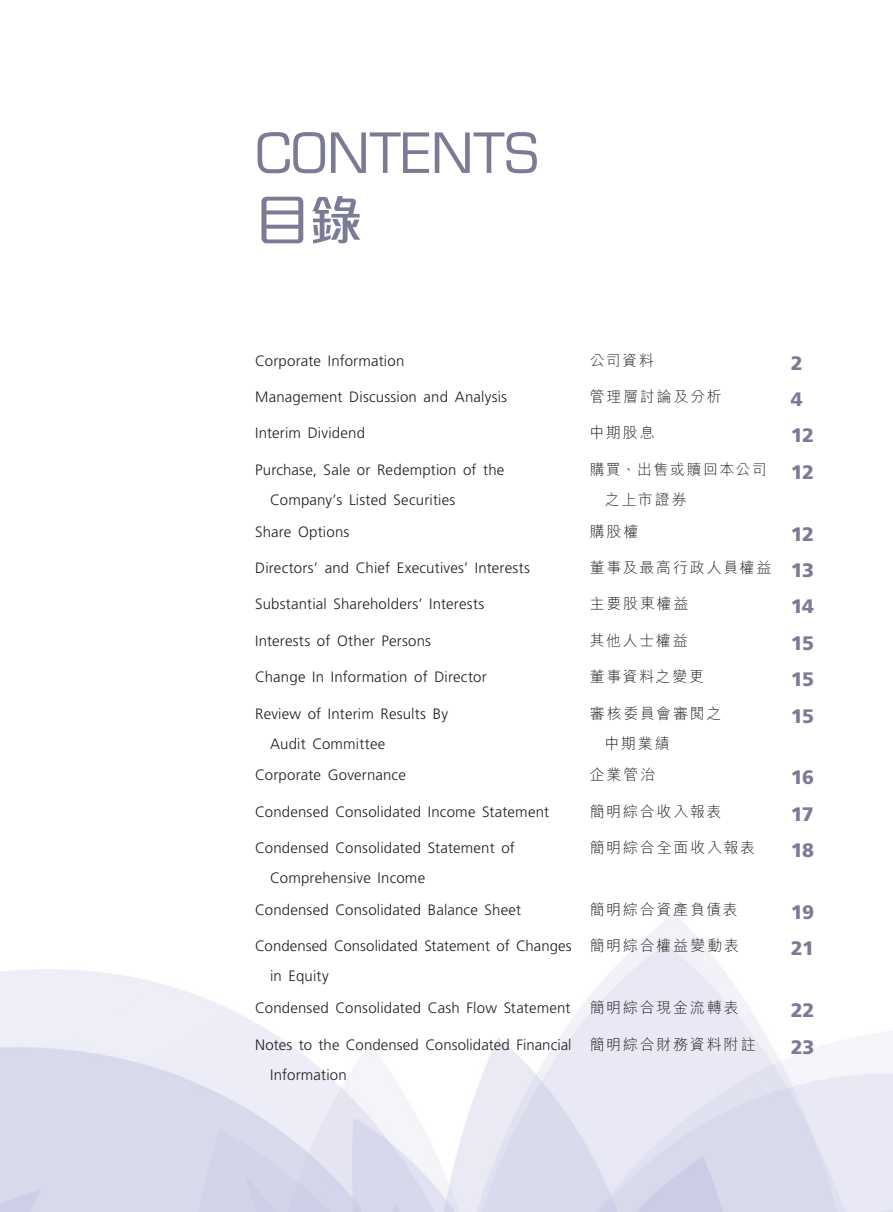
<style>
.page{position:relative;width:893px;height:1212px;background:#fff}
.page>*{position:absolute;margin:0;border:0;box-sizing:border-box;transform-origin:0 0}
.t1{font:54px/67.7px "Eurostile LT Std";color:#7b7b95}
._31_table_tab_6pt{font:900 19.5px "Frutiger LT Std";letter-spacing:-.025em;color:#7b7b95}
._15_Table_Stub{font:300 15px/30px "Frutiger LT Std";letter-spacing:.01em;color:#231f20}
._15_Table_Stub-2{font:300 15px/30px "M Hei HK";letter-spacing:.12em;color:#231f20}
._15_Table_Stub-3{font:300 15px/30px "M Hei HK";letter-spacing:.09em;color:#231f20}
.s1{font-family:"M Elle HK";font-weight:500}
</style>
<div class="page">
<p class="t1" style="left:255px;top:120px;width:285px">CONTENTS<span class="s1">目錄</span></p>
<p class="_15_Table_Stub" style="left:255px;top:346px;width:151px">Corporate Information</p>
<p class="_15_Table_Stub-2" style="left:590px;top:345px;width:66px">公司資料</p>
<p class="_31_table_tab_6pt" style="left:791px;top:351px;width:13px">2</p>
<p class="_15_Table_Stub" style="left:255px;top:382px;width:253px">Management Discussion and Analysis</p>
<p class="_15_Table_Stub-2" style="left:590px;top:381px;width:134px">管理層討論及分析</p>
<p class="_31_table_tab_6pt" style="left:791px;top:387px;width:13px">4</p>
<p class="_15_Table_Stub" style="left:255px;top:418px;width:111px">Interim Dividend</p>
<p class="_15_Table_Stub-2" style="left:590px;top:417px;width:67px">中期股息</p>
<p class="_31_table_tab_6pt" style="left:791px;top:424px;width:25px">12</p>
<p class="_15_Table_Stub" style="left:270px;top:455px;width:236px;text-indent:-15px">Purchase, Sale or Redemption of the<br>Company’s Listed Securities</p>
<p class="_15_Table_Stub-3" style="left:605px;top:454px;width:163px;text-indent:-15px">購買、出售或贖回本公司之上市證券</p>
<p class="_31_table_tab_6pt" style="left:791px;top:460px;width:25px">12</p>
<p class="_15_Table_Stub" style="left:255px;top:517px;width:96px">Share Options</p>
<p class="_15_Table_Stub-2" style="left:590px;top:515px;width:50px">購股權</p>
<p class="_31_table_tab_6pt" style="left:791px;top:522px;width:25px">12</p>
<p class="_15_Table_Stub" style="left:255px;top:553px;width:276px">Directors’ and Chief Executives’ Interests</p>
<p class="_15_Table_Stub-2" style="left:590px;top:552px;width:183px">董事及最高行政人員權益</p>
<p class="_31_table_tab_6pt" style="left:791px;top:558px;width:25px">13</p>
<p class="_15_Table_Stub" style="left:255px;top:589px;width:231px">Substantial Shareholders’ Interests</p>
<p class="_15_Table_Stub-2" style="left:590px;top:588px;width:100px">主要股東權益</p>
<p class="_31_table_tab_6pt" style="left:791px;top:595px;width:25px">14</p>
<p class="_15_Table_Stub" style="left:255px;top:626px;width:177px">Interests of Other Persons</p>
<p class="_15_Table_Stub-2" style="left:590px;top:625px;width:100px">其他人士權益</p>
<p class="_31_table_tab_6pt" style="left:791px;top:631px;width:25px">15</p>
<p class="_15_Table_Stub" style="left:255px;top:662px;width:233px">Change In Information of Director</p>
<p class="_15_Table_Stub-2" style="left:590px;top:661px;width:116px">董事資料之變更</p>
<p class="_31_table_tab_6pt" style="left:791px;top:668px;width:25px">15</p>
<p class="_15_Table_Stub" style="left:270px;top:699px;width:179px;text-indent:-15px">Review of Interim Results By<br>Audit Committee</p>
<p class="_15_Table_Stub-2" style="left:605px;top:697px;width:118px;text-indent:-15px">審核委員會審閱之中期業績</p>
<p class="_31_table_tab_6pt" style="left:791px;top:704px;width:25px">15</p>
<p class="_15_Table_Stub" style="left:255px;top:760px;width:152px">Corporate Governance</p>
<p class="_15_Table_Stub-2" style="left:590px;top:759px;width:67px">企業管治</p>
<p class="_31_table_tab_6pt" style="left:791px;top:766px;width:25px">16</p>
<p class="_15_Table_Stub" style="left:255px;top:797px;width:295px">Condensed Consolidated Income Statement</p>
<p class="_15_Table_Stub-2" style="left:590px;top:796px;width:133px">簡明綜合收入報表</p>
<p class="_31_table_tab_6pt" style="left:791px;top:802px;width:24px">17</p>
<p class="_15_Table_Stub" style="left:270px;top:833px;width:246px;text-indent:-15px">Condensed Consolidated Statement of<br>Comprehensive Income</p>
<p class="_15_Table_Stub-2" style="left:590px;top:832px;width:167px">簡明綜合全面收入報表</p>
<p class="_31_table_tab_6pt" style="left:791px;top:839px;width:25px">18</p>
<p class="_15_Table_Stub" style="left:255px;top:895px;width:268px">Condensed Consolidated Balance Sheet</p>
<p class="_15_Table_Stub-2" style="left:590px;top:894px;width:150px">簡明綜合資產負債表</p>
<p class="_31_table_tab_6pt" style="left:791px;top:900px;width:25px">19</p>
<p class="_15_Table_Stub" style="left:270px;top:931px;width:303px;text-indent:-15px">Condensed Consolidated Statement of Changes in Equity</p>
<p class="_15_Table_Stub-2" style="left:590px;top:930px;width:151px">簡明綜合權益變動表</p>
<p class="_31_table_tab_6pt" style="left:791px;top:937px;width:25px">21</p>
<p class="_15_Table_Stub" style="left:255px;top:993px;width:317px">Condensed Consolidated Cash Flow Statement</p>
<p class="_15_Table_Stub-2" style="left:590px;top:992px;width:151px">簡明綜合現金流轉表</p>
<p class="_31_table_tab_6pt" style="left:791px;top:999px;width:25px">22</p>
<p class="_15_Table_Stub" style="left:270px;top:1030px;width:303px;text-indent:-15px">Notes to the Condensed Consolidated Financial<br>Information</p>
<p class="_15_Table_Stub-2" style="left:590px;top:1028px;width:168px">簡明綜合財務資料附註</p>
<p class="_31_table_tab_6pt" style="left:791px;top:1035px;width:25px">23</p>
</div>
